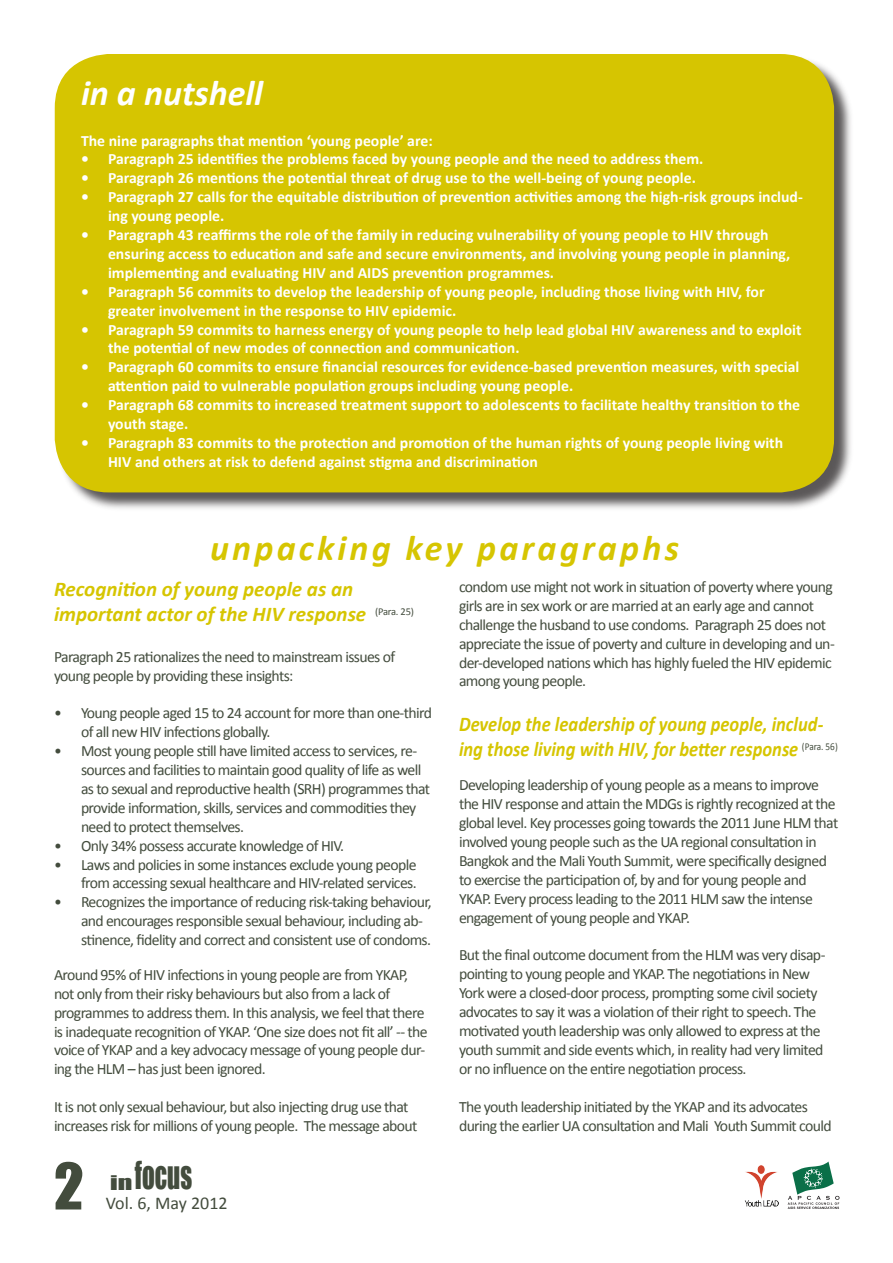
<style>
.page{position:relative;width:893px;height:1263px;background:#fff}
.page>*{position:absolute;margin:0;border:0;box-sizing:border-box;transform-origin:0 0}
.t1{font:59.25px "Impact";color:#434c3d}
.t2{font:italic 700 36px "Calibri";letter-spacing:.09em;color:#d6c501}
.t3{font:italic 700 36px "Calibri";color:#fff}
.t4{font:35.4px "Impact";color:#434c3d;scale:.71 1}
.t5{font:italic 700 21px/25.2px "Calibri";color:#d6c501;scale:.88 1}
.t6{font:italic 700 21px "Calibri";color:#d6c501}
.t7{font:18.45px "Impact";color:#434c3d;scale:1.51 1}
.t8{font:18px "Calibri";color:#434c3d}
.t9{font:15.75px/18.9px "Calibri";letter-spacing:-.04em;color:#434c3d}
.t10{font:700 15.75px/18.9px "Calibri";color:#fff}
</style>
<div class="page">
<div style="left:56px;top:56px;width:797px;height:457px;background:#231f20;opacity:.75"></div>
<div style="left:55px;top:54px;width:779px;height:438px;background:#d6c501;border-radius:54px"></div>
<svg style="left:788px;top:1161px;width:51px;height:48px"></svg>
<img style="left:744px;top:1165px;width:35px;height:42px">
<p class="t3" style="left:81px;top:71px;width:184px">in a nutshell</p>
<p class="t10" style="left:81px;top:130px;width:353px">The nine paragraphs that mention ‘young people’ are:</p>
<p class="t10" style="left:108px;top:149px;width:597px">Paragraph 25 identifies the problems faced by young people and the need to address them.</p>
<p class="t10" style="left:108px;top:168px;width:589px">Paragraph 26 mentions the potential threat of drug use to the well-being of young people.</p>
<p class="t10" style="left:108px;top:187px;width:696px">Paragraph 27 calls for the equitable distribution of prevention activities among the high-risk groups includ&shy;ing young people.</p>
<p class="t10" style="left:108px;top:225px;width:684px">Paragraph 43 reaffirms the role of the family in reducing vulnerability of young people to HIV through ensuring access to education and safe and secure environments, and involving young people in planning, implementing and evaluating HIV and AIDS prevention programmes.</p>
<p class="t10" style="left:108px;top:281px;width:658px">Paragraph 56 commits to develop the leadership of young people, including those living with HIV, for greater involvement in the response to HIV epidemic.</p>
<p class="t10" style="left:108px;top:319px;width:695px">Paragraph 59 commits to harness energy of young people to help lead global HIV awareness and to exploit the potential of new modes of connection and communication.</p>
<p class="t10" style="left:108px;top:357px;width:693px">Paragraph 60 commits to ensure financial resources for evidence-based prevention measures, with special attention paid to vulnerable population groups including young people.</p>
<p class="t10" style="left:108px;top:395px;width:694px">Paragraph 68 commits to increased treatment support to adolescents to facilitate healthy transition to the youth stage.</p>
<p class="t10" style="left:108px;top:432px;width:677px">Paragraph 83 commits to the protection and promotion of the human rights of young people living with<br>HIV and others at risk to defend against stigma and discrimination</p>
<p class="t10" style="left:81px;top:149px;width:9px;text-align:justify">• • •</p>
<p class="t10" style="left:81px;top:225px;width:9px">•</p>
<p class="t10" style="left:81px;top:281px;width:9px">•</p>
<p class="t10" style="left:81px;top:319px;width:9px">•</p>
<p class="t10" style="left:81px;top:357px;width:9px">•</p>
<p class="t10" style="left:81px;top:395px;width:9px">•</p>
<p class="t10" style="left:81px;top:432px;width:9px">•</p>
<p class="t2" style="left:210px;top:526px;width:470px">unpacking key paragraphs</p>
<p class="t6" style="left:54px;top:576px;width:301px">Recognition of young people as an</p>
<p class="t6" style="left:54px;top:601px;width:361px">important actor of the HIV response <sup>(Para.</sup> <sup>25)</sup></p>
<p class="t9" style="left:54px;top:646px;width:343px">Paragraph 25 rationalizes the need to mainstream issues of young people by providing these insights:</p>
<p class="t9" style="left:81px;top:703px;width:352px">Young people aged 15 to 24 account for more than one-third of all new HIV infections globally.</p>
<p class="t9" style="left:81px;top:741px;width:351px">Most young people still have limited access to services, re&shy;sources and facilities to maintain good quality of life as well as to sexual and reproductive health (SRH) programmes that provide information, skills, services and commodities they need to protect themselves.</p>
<p class="t9" style="left:81px;top:835px;width:265px">Only 34% possess accurate knowledge of HIV.</p>
<p class="t9" style="left:81px;top:854px;width:337px">Laws and policies in some instances exclude young people from accessing sexual healthcare and HIV-related services.</p>
<p class="t9" style="left:81px;top:892px;width:352px">Recognizes the importance of reducing risk-taking behaviour, and encourages responsible sexual behaviour, including ab&shy;stinence, fidelity and correct and consistent use of condoms.</p>
<p class="t9" style="left:54px;top:964px;width:375px">Around 95% of HIV infections in young people are from YKAP, not only from their risky behaviours but also from a lack of programmes to address them. In this analysis, we feel that there is inadequate recognition of YKAP. ‘One size does not fit all’ -- the voice of YKAP and a key advocacy message of young people dur&shy;ing the HLM – has just been ignored.</p>
<p class="t9" style="left:54px;top:1097px;width:365px">It is not only sexual behaviour, but also injecting drug use that increases risk for millions of young people. The message about</p>
<p class="t9" style="left:54px;top:703px;width:9px">•</p>
<p class="t9" style="left:54px;top:741px;width:9px">•</p>
<p class="t9" style="left:54px;top:835px;width:9px">• •</p>
<p class="t9" style="left:54px;top:892px;width:9px">•</p>
<p class="t1" style="left:54px;top:1140px;width:31px">2</p>
<p class="t4" style="left:135px;top:1148px;width:82px">FOCUS</p>
<p class="t8" style="left:106px;top:1192px;width:123px">Vol. 6, May 2012</p>
<p class="t7" style="left:110px;top:1168px;width:16px">IN</p>
<p class="t9" style="left:459px;top:576px;width:377px">condom use might not work in situation of poverty where young girls are in sex work or are married at an early age and cannot challenge the husband to use condoms. Paragraph 25 does not appreciate the issue of poverty and culture in developing and un&shy;der-developed nations which has highly fueled the HIV epidemic among young people.</p>
<p class="t5" style="left:459px;top:710px;width:432px">Develop the leadership of young people, includ&shy;ing those living with HIV, for better response <sup>(Para.</sup> <sup>56)</sup></p>
<p class="t9" style="left:459px;top:775px;width:381px">Developing leadership of young people as a means to improve the HIV response and attain the MDGs is rightly recognized at the global level. Key processes going towards the 2011 June HLM that involved young people such as the UA regional consultation in Bangkok and the Mali Youth Summit, were specifically designed to exercise the participation of, by and for young people and YKAP. Every process leading to the 2011 HLM saw the intense engagement of young people and YKAP.</p>
<p class="t9" style="left:459px;top:945px;width:368px">But the final outcome document from the HLM was very disap&shy;pointing to young people and YKAP. The negotiations in New York were a closed-door process, prompting some civil society advocates to say it was a violation of their right to speech. The motivated youth leadership was only allowed to express at the youth summit and side events which, in reality had very limited or no influence on the entire negotiation process.</p>
<p class="t9" style="left:459px;top:1096px;width:374px">The youth leadership initiated by the YKAP and its advocates during the earlier UA consultation and Mali Youth Summit could</p>
</div>
